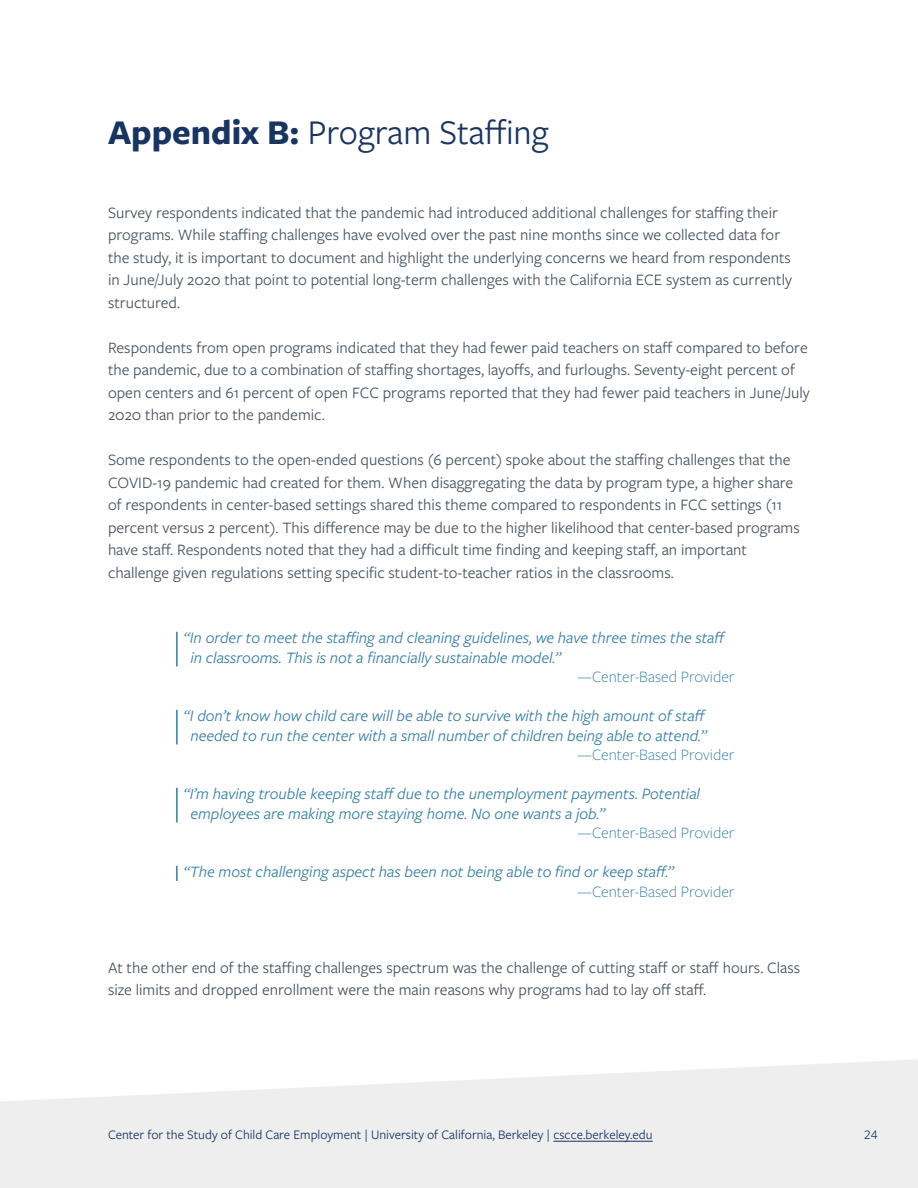
<style>
.page{position:relative;width:918px;height:1188px;background:#fff}
.page>*{position:absolute;margin:0;border:0;box-sizing:border-box;transform-origin:0 0}
.Smaller_Feature{font:36px "Freight Sans Pro";color:#183460}
.Body_Avenir{font:16.5px/22.5px "Freight Sans Pro";color:#46535e}
.t1{font:italic 16.5px/19.5px "Freight Sans Pro";color:#347ea2}
.quote_attribution{font:300 16.5px "Freight Sans Pro";color:#347ea2}
.t2{font:13.5px "Freight Sans Pro";color:#183460}
.s1{font-weight:700}
</style>
<div class="page">
<svg style="left:0;top:1059px;width:918px;height:129px;fill:#eee"></svg>
<hr style="left:553px;top:1141px;width:100px;height:1px;background:#183460">
<hr style="left:176px;top:632px;width:2px;height:34px;background:#347ea2">
<hr style="left:176px;top:710px;width:2px;height:34px;background:#347ea2">
<hr style="left:176px;top:788px;width:2px;height:34px;background:#347ea2">
<svg style="left:176px;top:866px;width:2px;height:15px"></svg>
<p class="Smaller_Feature" style="left:108px;top:108px;width:442px"><span class="s1">Appendix B:</span> Program Staffing</p>
<p class="Body_Avenir" style="left:108px;top:200px;width:686px">Survey respondents indicated that the pandemic had introduced additional challenges for staffing their programs. While staffing challenges have evolved over the past nine months since we collected data for the study, it is important to document and highlight the underlying concerns we heard from respondents in June/July 2020 that point to potential long-term challenges with the California ECE system as currently structured.</p>
<p class="Body_Avenir" style="left:108px;top:335px;width:703px">Respondents from open programs indicated that they had fewer paid teachers on staff compared to before the pandemic, due to a combination of staffing shortages, layoffs, and furloughs. Seventy-eight percent of open centers and 61 percent of open FCC programs reported that they had fewer paid teachers in June/July 2020 than prior to the pandemic.</p>
<p class="Body_Avenir" style="left:108px;top:448px;width:693px">Some respondents to the open-ended questions (6 percent) spoke about the staffing challenges that the COVID-19 pandemic had created for them. When disaggregating the data by program type, a higher share of respondents in center-based settings shared this theme compared to respondents in FCC settings (11 percent versus 2 percent). This difference may be due to the higher likelihood that center-based programs have staff. Respondents noted that they had a difficult time finding and keeping staff, an important challenge given regulations setting specific student-to-teacher ratios in the classrooms.</p>
<p class="t1" style="left:190px;top:627px;width:537px;text-indent:-7px">“In order to meet the staffing and cleaning guidelines, we have three times the staff in classrooms. This is not a financially sustainable model.”</p>
<p class="quote_attribution" style="left:577px;top:666px;width:159px">—Center-Based Provider</p>
<p class="t1" style="left:184px;top:705px;width:525px;text-align:center">“I don’t know how child care will be able to survive with the high amount of staff needed to run the center with a small number of children being able to attend.”</p>
<p class="quote_attribution" style="left:577px;top:744px;width:159px">—Center-Based Provider</p>
<p class="t1" style="left:190px;top:783px;width:511px;text-indent:-7px">“I’m having trouble keeping staff due to the unemployment payments. Potential employees are making more staying home. No one wants a job.”</p>
<p class="quote_attribution" style="left:577px;top:822px;width:159px">—Center-Based Provider</p>
<p class="t1" style="left:184px;top:861px;width:492px">“The most challenging aspect has been not being able to find or keep staff.”</p>
<p class="quote_attribution" style="left:577px;top:880px;width:159px">—Center-Based Provider</p>
<p class="Body_Avenir" style="left:108px;top:955px;width:694px">At the other end of the staffing challenges spectrum was the challenge of cutting staff or staff hours. Class size limits and dropped enrollment were the main reasons why programs had to lay off staff.</p>
<p class="t2" style="left:108px;top:1126px;width:546px">Center for the Study of Child Care Employment | University of California, Berkeley | cscce.berkeley.edu</p>
<p class="t2" style="left:864px;top:1126px;width:15px">24</p>
</div>
